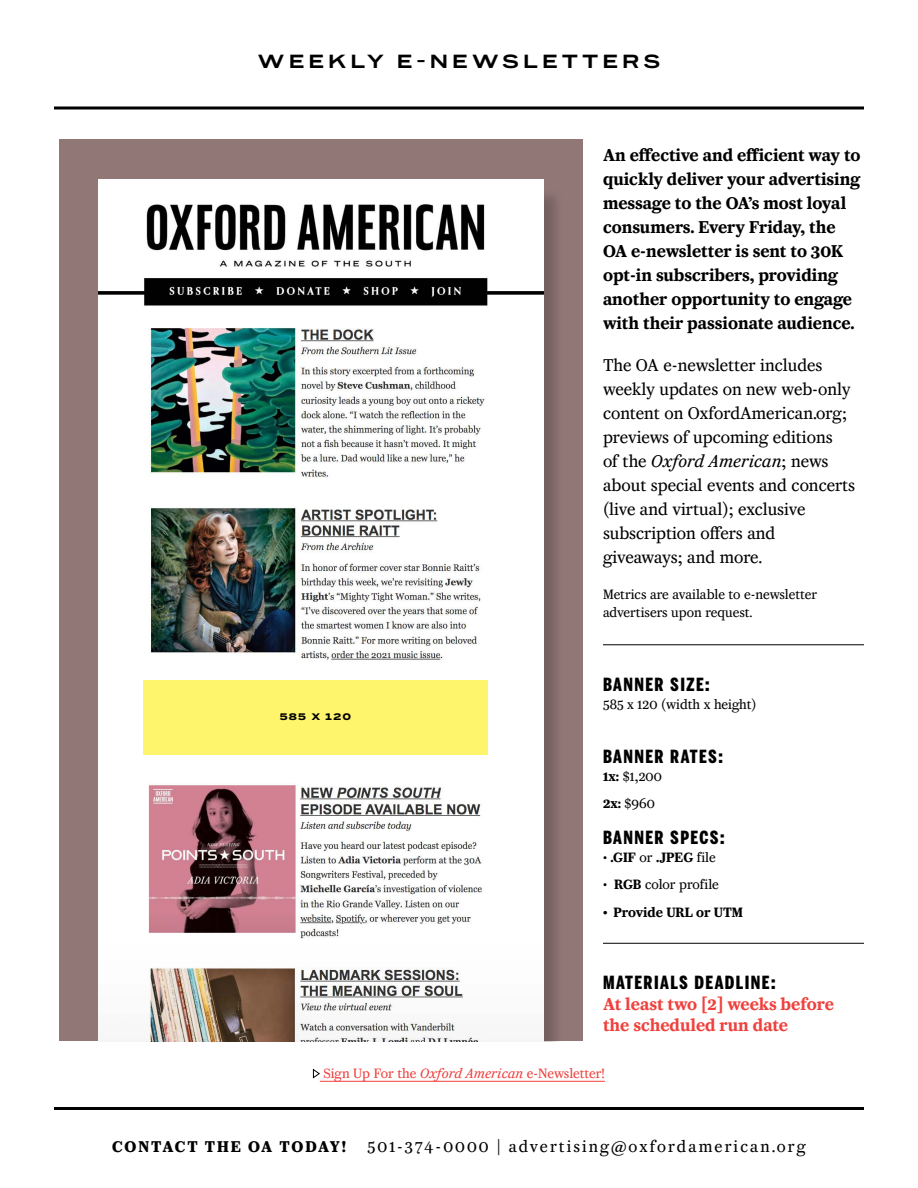
<style>
.page{position:relative;width:918px;height:1188px;background:#fff}
.page>*{position:absolute;margin:0;border:0;box-sizing:border-box;transform-origin:0 0}
.t1{font:18px/24px "Caponi Text";color:#000}
.t2{font:600 18px/24px "Caponi Text";color:#000}
.t3{font:900 18px "Benton Sans Compressed";letter-spacing:.08em;color:#000}
.t4{font:600 18px/21px "Caponi Text";color:#ef413d}
.t5{font:700 18px "Benton Sans Wide";letter-spacing:.22em;color:#000}
.t6{font:17.25px "Caponi Text";letter-spacing:.12em;color:#000}
.t7{font:14.25px/18px "Caponi Text";color:#000}
.t8{font:14.25px "Caponi Text";color:#ef413d}
.t9{font:600 14.25px "Caponi Text";color:#000}
.t10{font:900 9px "Benton Sans Wide";letter-spacing:.14em;color:#000}
.s1{font-style:italic}
.s2{font-weight:600}
.s3{font-weight:400}
.s4{font-weight:700;font-size:16.35px}
</style>
<div class="page">
<div style="left:59px;top:140px;width:524px;height:901px;background:#927777"></div>
<div style="left:101px;top:188px;width:463px;height:853px;background:#000;opacity:.2"></div>
<img style="left:99px;top:180px;width:444px;height:861px">
<hr style="left:320px;top:1081px;width:285px;height:1px;background:#ef413d">
<svg style="left:312px;top:1068px;width:8px;height:11px"></svg>
<div style="left:143px;top:680px;width:345px;height:75px;background:#fff56d"></div>
<hr style="left:603px;top:943px;width:261px;height:1px;background:#000">
<hr style="left:603px;top:644px;width:261px;height:1px;background:#000">
<svg style="left:54px;top:106px;width:810px;height:4px;background:#3f3f3f"></svg>
<hr style="left:54px;top:1107px;width:810px;height:3px;background:#000">
<p class="t5" style="left:258px;top:50px;width:404px">WEEKLY E-NEWSLETTERS</p>
<p class="t10" style="left:280px;top:711px;width:73px">585 X 120</p>
<p class="t2" style="left:603px;top:141px;width:259px">An effective and efficient way to quickly deliver your advertising message to the OA’s most loyal consumers. Every Friday, the<br>OA e-newsletter is sent to 30K opt-in subscribers, providing another opportunity to engage with their passionate audience.</p>
<p class="t1" style="left:603px;top:351px;width:254px">The OA e-newsletter includes weekly updates on new web-only content on OxfordAmerican.org; previews of upcoming editions<br>of the <span class="s1">Oxford American</span>; news about special events and concerts (live and virtual); exclusive subscription offers and giveaways; and more.</p>
<p class="t7" style="left:603px;top:584px;width:216px">Metrics are available to e-newsletter advertisers upon request.</p>
<p class="t3" style="left:603px;top:673px;width:108px">BANNER SIZE:</p>
<p class="t7" style="left:603px;top:694px;width:155px">585 x 120 (width x height)</p>
<p class="t3" style="left:603px;top:745px;width:121px">BANNER RATES:</p>
<p class="t7" style="left:603px;top:761px;width:60px;line-height:27px"><span class="s2">1x:</span> $1,200<br><span class="s2">2x:</span> $960</p>
<p class="t3" style="left:603px;top:826px;width:123px">BANNER SPECS:</p>
<p class="t9" style="left:603px;top:845px;width:114px"><span class="s3">•</span> .GIF <span class="s3">or</span> .JPEG <span class="s3">file</span></p>
<p class="t7" style="left:603px;top:874px;width:117px">• <span class="s2">RGB</span> color profile</p>
<p class="t9" style="left:603px;top:901px;width:142px">• Provide URL or UTM</p>
<p class="t3" style="left:603px;top:971px;width:174px">MATERIALS DEADLINE:</p>
<p class="t4" style="left:603px;top:992px;width:232px">At least two [2] weeks before the scheduled run date</p>
<p class="t8" style="left:323px;top:1062px;width:283px">Sign Up For the <span class="s1">Oxford American</span> e-Newsletter!</p>
<p class="t6" style="left:112px;top:1133px;width:695px"><span class="s4">CONTACT THE OA TODAY!</span> 501-374-0000 | advertising@oxfordamerican.org</p>
</div>
